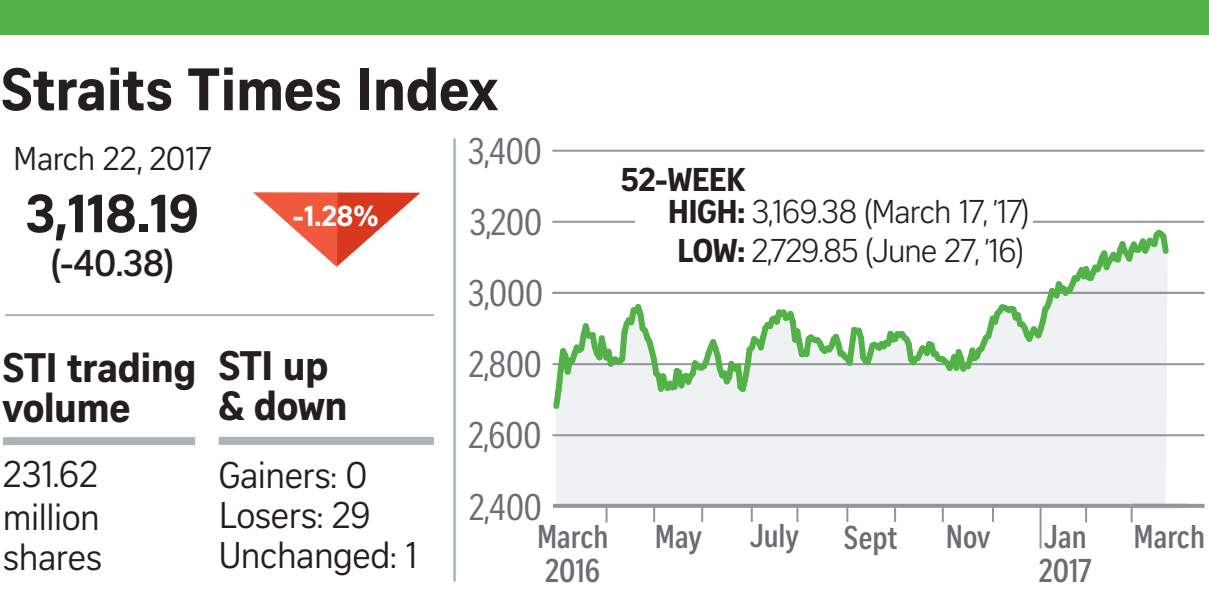
<style>
.page{position:relative;width:1209px;height:589px;background:#fff}
.page>*{position:absolute;margin:0;border:0;box-sizing:border-box;transform-origin:0 0}
.t1{font:700 58px "Curator Serp Text";letter-spacing:-.01em;color:#231f20}
.t2{font:700 52px "Curator Serp Text";color:#231f20}
.t3{font:700 40px/40px "Curator Serp Text";letter-spacing:-.015em;color:#231f20}
.t4{font:36px/41.6px "Curator Serp Text";letter-spacing:-.015em;color:#231f20}
.t5{font:36px "Curator Head Cond ST Regular";color:#6c6d70}
.t6{font:700 36px "Curator Head ST Semi";color:#231f20}
.t7{font:32px/38.8px "Curator Head ST Light";letter-spacing:-.03em;color:#231f20}
.t8{font:700 32px/34px "Curator Head Cond ST Semi";color:#6c6d70}
.t9{font:32px "Curator Serp Text";letter-spacing:-.015em;color:#231f20}
.t10{font:700 32px "Curator Serp Text";letter-spacing:-.02em;color:#231f20}
.t11{font:700 28px "Curator Serp Text";color:#fff}
.s1{font-family:"Curator Serp Text";font-weight:700}
</style>
<div class="page">
<div style="left:556px;top:412px;width:611px;height:91px;background:#eff2f3"></div>
<div style="left:3px;top:437px;width:192px;height:8px;background:#a8b7b6"></div>
<div style="left:219px;top:436px;width:215px;height:8px;background:#a8b7b6"></div>
<hr style="left:5px;top:314px;width:429px;height:2px;background:#a8b7b6">
<hr style="left:453px;top:138px;width:2px;height:443px;background:#a8b7b6">
<hr style="left:552px;top:150px;width:652px;height:2px;background:#939598">
<svg style="left:701px;top:507px;width:2px;height:14px"></svg>
<svg style="left:653px;top:507px;width:2px;height:14px"></svg>
<svg style="left:750px;top:507px;width:2px;height:14px"></svg>
<svg style="left:796px;top:507px;width:2px;height:14px"></svg>
<svg style="left:846px;top:507px;width:2px;height:14px"></svg>
<svg style="left:894px;top:507px;width:2px;height:14px"></svg>
<svg style="left:941px;top:507px;width:2px;height:14px"></svg>
<svg style="left:605px;top:507px;width:2px;height:15px"></svg>
<svg style="left:992px;top:507px;width:2px;height:14px"></svg>
<hr style="left:1039px;top:506px;width:2px;height:42px;background:#939598">
<svg style="left:1085px;top:507px;width:2px;height:15px"></svg>
<svg style="left:553px;top:503px;width:651px;height:4px;background:#a6a8ab"></svg>
<div style="left:0;top:0;width:1208px;height:34px;background:#52b147"></div>
<hr style="left:552px;top:221px;width:652px;height:2px;background:#939598">
<hr style="left:552px;top:292px;width:652px;height:2px;background:#939598">
<hr style="left:552px;top:363px;width:652px;height:2px;background:#939598">
<hr style="left:552px;top:434px;width:652px;height:2px;background:#939598">
<svg style="left:1130px;top:504px;width:51px;height:18px"></svg>
<svg style="left:552px;top:229px;width:620px;height:183px"></svg>
<div style="left:634px;top:209px;width:398px;height:25px;background:#fff"></div>
<svg style="left:1133px;top:503px;width:54px;height:4px"></svg>
<svg style="left:253px;top:192px;width:167px;height:75px"></svg>
<h1 class="t1" style="left:1px;top:54px;width:498px">Straits Times Index</h1>
<p class="t9" style="left:13px;top:140px;width:199px">March 22, 2017</p>
<h2 class="t2" style="left:25px;top:182px;width:176px">3,118.19</h2>
<p class="t6" style="left:51px;top:242px;width:125px">(-40.38)</p>
<p class="t5" style="left:468px;top:132px;width:76px">3,400</p>
<p class="t11" style="left:293px;top:198px;width:87px">-1.28%</p>
<p class="t5" style="left:469px;top:203px;width:74px">3,200</p>
<p class="t5" style="left:468px;top:273px;width:77px">3,000</p>
<p class="t10" style="left:621px;top:160px;width:126px">52-WEEK</p>
<p class="t7" style="left:667px;top:192px;width:363px"><span class="s1">HIGH:</span> 3,169.38 (March 17, ’17)<br><span class="s1">LOW:</span> 2,729.85 (June 27, ’16)</p>
<p class="t3" style="left:3px;top:347px;width:195px">STI trading volume</p>
<p class="t4" style="left:3px;top:453px;width:101px">231.62 million shares</p>
<p class="t3" style="left:219px;top:345px;width:131px">STI up &amp; down</p>
<p class="t4" style="left:219px;top:455px;width:200px;line-height:40px">Gainers: 0<br>Losers: 29<br>Unchanged: 1</p>
<p class="t5" style="left:469px;top:344px;width:75px">2,800</p>
<p class="t5" style="left:468px;top:415px;width:74px">2,600</p>
<p class="t5" style="left:469px;top:487px;width:74px">2,400</p>
<p class="t8" style="left:537px;top:519px;width:73px">March<br>2016</p>
<p class="t8" style="left:655px;top:519px;width:49px">May</p>
<p class="t8" style="left:749px;top:518px;width:51px">July</p>
<p class="t8" style="left:844px;top:520px;width:55px">Sept</p>
<p class="t8" style="left:945px;top:519px;width:46px">Nov</p>
<p class="t8" style="left:1038px;top:519px;width:55px">Jan<br>2017</p>
<p class="t8" style="left:1133px;top:519px;width:73px">March</p>
</div>
